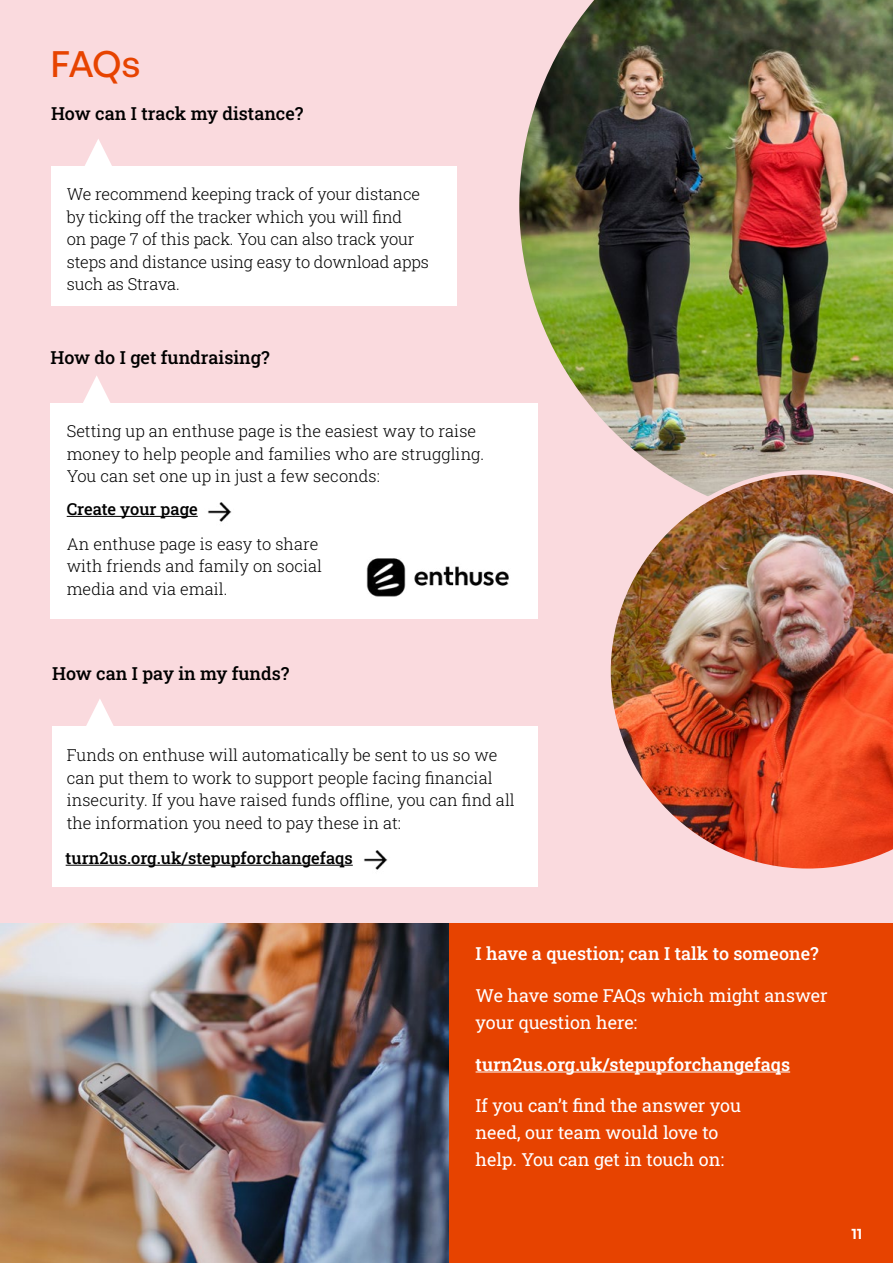
<style>
.page{position:relative;width:893px;height:1263px;background:#fadade}
.page>*{position:absolute;margin:0;border:0;box-sizing:border-box;transform-origin:0 0}
.t1{font:500 36px "General Sans";color:#e74300}
.t2{font:18px/27px "Roboto Slab";color:#fff}
.t3{font:500 18px "Roboto Slab";color:#000}
.t4{font:600 18px "Roboto Slab";color:#fff}
.t5{font:500 18px "Roboto Slab";color:#fff}
.t6{font:300 16.5px/22.5px "Roboto Slab";color:#000}
.t7{font:500 16.5px "Roboto Slab";color:#000}
.t8{font:600 15px "General Sans";color:#fff}
</style>
<div class="page">
<div style="left:52px;top:166px;width:405px;height:140px;background:#fff"></div>
<svg style="left:85px;top:139px;width:27px;height:27px"></svg>
<div style="left:50px;top:403px;width:487px;height:216px;background:#fff"></div>
<svg style="left:83px;top:376px;width:27px;height:27px"></svg>
<div style="left:52px;top:726px;width:485px;height:160px;background:#fff"></div>
<svg style="left:86px;top:699px;width:28px;height:27px"></svg>
<div style="left:449px;top:924px;width:444px;height:339px;background:#e74300"></div>
<img style="left:0;top:924px;width:449px;height:339px">
<img style="left:519px;top:0;width:374px;height:507px">
<img style="left:606px;top:470px;width:287px;height:399px">
<img style="left:208px;top:502px;width:24px;height:20px">
<hr style="left:67px;top:516px;width:131px;height:1px;background:#000">
<img style="left:364px;top:850px;width:24px;height:20px">
<hr style="left:66px;top:865px;width:287px;height:1px;background:#000">
<img style="left:367px;top:558px;width:142px;height:39px">
<hr style="left:476px;top:1071px;width:314px;height:1px;background:#fff">
<h1 class="t1" style="left:50px;top:41px;width:92px">FAQs</h1>
<p class="t3" style="left:51px;top:101px;width:254px">How can I track my distance?</p>
<p class="t6" style="left:67px;top:182px;width:364px">We recommend keeping track of your distance by ticking off the tracker which you will find<br>on page 7 of this pack. You can also track your steps and distance using easy to download apps such as Strava.</p>
<p class="t3" style="left:50px;top:345px;width:221px">How do I get fundraising?</p>
<p class="t6" style="left:67px;top:420px;width:419px">Setting up an enthuse page is the easiest way to raise money to help people and families who are struggling.<br>You can set one up in just a few seconds:</p>
<p class="t7" style="left:67px;top:498px;width:132px">Create your page</p>
<p class="t6" style="left:67px;top:532px;width:257px">An enthuse page is easy to share with friends and family on social media and via email.</p>
<p class="t3" style="left:52px;top:661px;width:239px">How can I pay in my funds?</p>
<p class="t6" style="left:67px;top:744px;width:450px">Funds on enthuse will automatically be sent to us so we can put them to work to support people facing financial insecurity. If you have raised funds offline, you can find all the information you need to pay these in at:</p>
<p class="t7" style="left:66px;top:847px;width:289px">turn2us.org.uk/stepupforchangefaqs</p>
<p class="t5" style="left:476px;top:941px;width:344px">I have a question; can I talk to someone?</p>
<p class="t2" style="left:476px;top:982px;width:354px">We have some FAQs which might answer your question here:</p>
<p class="t4" style="left:476px;top:1052px;width:316px">turn2us.org.uk/stepupforchangefaqs</p>
<p class="t2" style="left:476px;top:1092px;width:267px">If you can’t find the answer you need, our team would love to help. You can get in touch on:</p>
<p class="t8" style="left:851px;top:1224px;width:12px">11</p>
</div>
